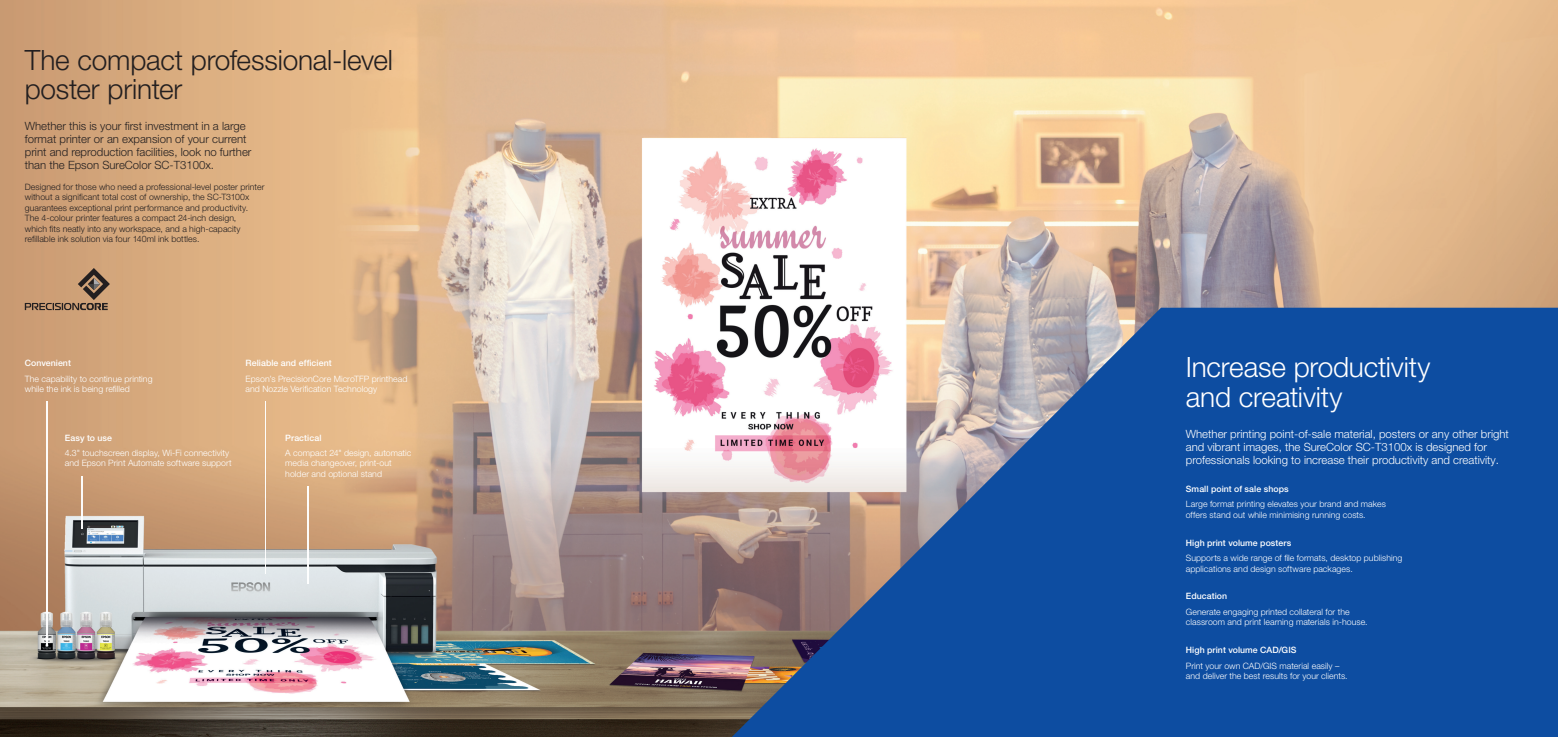
<style>
.page{position:relative;width:1558px;height:737px;background:#fff}
.page>*{position:absolute;margin:0;border:0;box-sizing:border-box;transform-origin:0 0}
.t1{font:300 28px/29.8px "Helvetica Neue LT Pro";letter-spacing:-.01em;color:#231f20}
.t2{font:300 28px/29.8px "Helvetica Neue LT Pro";letter-spacing:-.01em;color:#fff}
.t3{font:300 11.38px/13.1px "Helvetica Neue LT Pro";color:#fff}
.t4{font:300 11.38px/13.1px "Helvetica Neue LT Pro";color:#231f20}
.t5{font:300 8.75px/10.5px "Helvetica Neue LT Pro";letter-spacing:.005em;color:#fff}
.t6{font:300 8.75px/10.5px "Helvetica Neue LT Pro";letter-spacing:.005em;color:#231f20}
.t7{font:500 8.75px "Helvetica Neue LT Pro";letter-spacing:.005em;color:#fff}
</style>
<div class="page">
<img style="left:0;top:0;width:1558px;height:737px">
<svg style="left:732px;top:308px;width:826px;height:429px;background:#3b65a3"></svg>
<svg style="left:25px;top:268px;width:85px;height:42px;background:#ad8766"></svg>
<img style="left:81px;top:476px;width:1px;height:52px">
<img style="left:265px;top:402px;width:1px;height:171px">
<img style="left:307px;top:487px;width:1px;height:96px">
<img style="left:47px;top:402px;width:1px;height:243px">
<h1 class="t1" style="left:25px;top:44px;width:370px">The compact professional-level poster printer</h1>
<h2 class="t4" style="left:25px;top:119px;width:228px">Whether this is your first investment in a large format printer or an expansion of your current print and reproduction facilities, look no further than the Epson SureColor SC-T3100x.</h2>
<p class="t6" style="left:25px;top:181px;width:241px">Designed for those who need a professional-level poster printer without a significant total cost of ownership, the SC-T3100x guarantees exceptional print performance and productivity.<br>The 4-colour printer features a compact 24-inch design,<br>which fits neatly into any workspace, and a high-capacity refillable ink solution via four 140ml ink bottles.</p>
<p class="t7" style="left:25px;top:358px;width:48px">Convenient</p>
<p class="t5" style="left:25px;top:373px;width:129px">The capability to continue printing while the ink is being refilled</p>
<p class="t7" style="left:246px;top:358px;width:88px">Reliable and efficient</p>
<p class="t5" style="left:246px;top:373px;width:163px">Epson’s PrecisionCore MicroTFP printhead and Nozzle Verification Technology</p>
<p class="t7" style="left:65px;top:432px;width:49px">Easy to use</p>
<p class="t5" style="left:65px;top:447px;width:168px">4.3" touchscreen display, Wi-Fi connectivity and Epson Print Automate software support</p>
<p class="t7" style="left:285px;top:432px;width:38px">Practical</p>
<p class="t5" style="left:285px;top:447px;width:128px">A compact 24" design, automatic media changeover, print-out holder and optional stand</p>
<h1 class="t2" style="left:1186px;top:352px;width:246px">Increase productivity and creativity</h1>
<h2 class="t3" style="left:1186px;top:427px;width:324px">Whether printing point-of-sale material, posters or any other bright and vibrant images, the SureColor SC-T3100x is designed for professionals looking to increase their productivity and creativity.</h2>
<p class="t7" style="left:1186px;top:483px;width:104px">Small point of sale shops</p>
<p class="t5" style="left:1186px;top:498px;width:202px">Large format printing elevates your brand and makes offers stand out while minimising running costs.</p>
<p class="t7" style="left:1186px;top:537px;width:107px">High print volume posters</p>
<p class="t5" style="left:1186px;top:552px;width:218px">Supports a wide range of file formats, desktop publishing applications and design software packages.</p>
<p class="t7" style="left:1186px;top:591px;width:43px">Education</p>
<p class="t5" style="left:1186px;top:606px;width:183px">Generate engaging printed collateral for the classroom and print learning materials in-house.</p>
<p class="t7" style="left:1186px;top:645px;width:112px">High print volume CAD/GIS</p>
<p class="t5" style="left:1186px;top:660px;width:163px">Print your own CAD/GIS material easily – and deliver the best results for your clients.</p>
</div>
